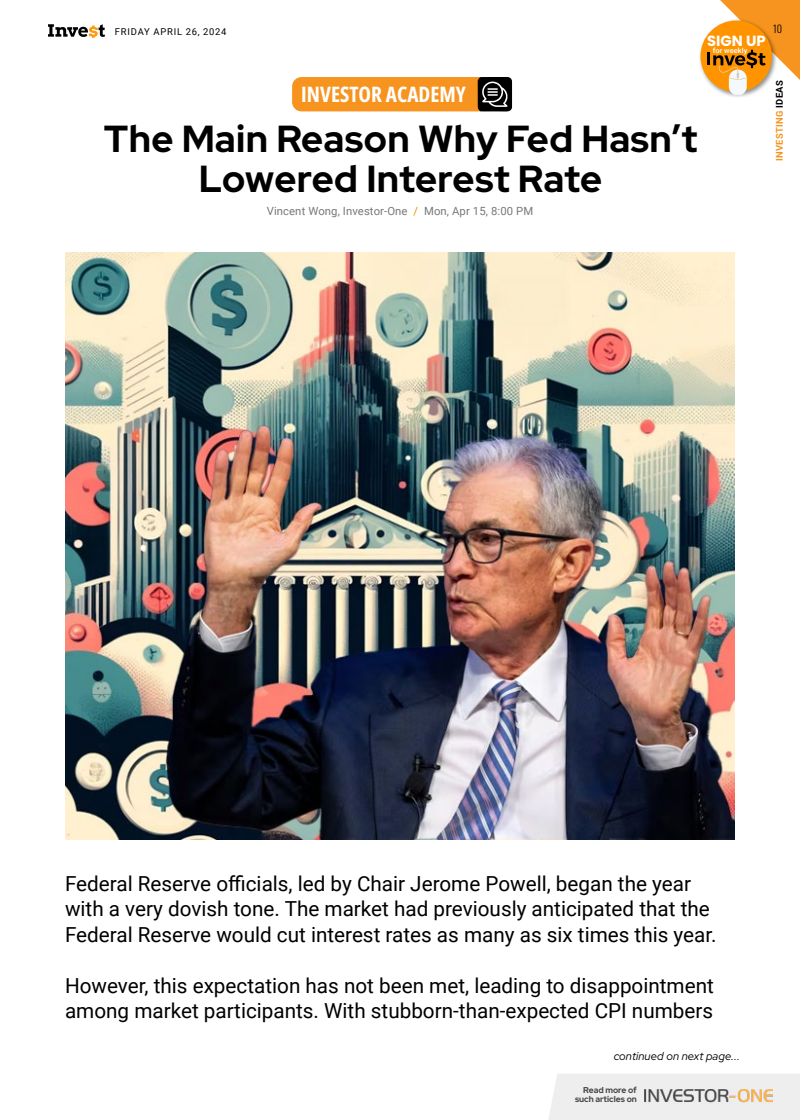
<style>
.page{position:relative;width:800px;height:1120px;background:#fff}
.page>*{position:absolute;margin:0;border:0;box-sizing:border-box;transform-origin:0 0}
.t1{font:700 37.6px/39.5px "Red Hat Display";letter-spacing:.005em;color:#000;text-align:center}
.t2{font:700 21.3px "Open Sans Condensed";color:#fff}
.t3{font:20.7px/25.4px "Roboto";color:#000}
.t4{font:700 14.7px "Poppins";color:#fff}
.t5{font:11.3px "Roboto";letter-spacing:.01em;color:#77787b}
.t6{font:italic 11.3px "Red Hat Display";letter-spacing:.01em;color:#000}
.t7{font:300 10.3px "Oswald";color:#000}
.t8{font:9.4px "Roboto";letter-spacing:.085em;color:#000}
.t9{font:700 9.4px "Roboto";letter-spacing:.035em;color:#f7941f}
.t10{font:700 8.5px/8.5px "Red Hat Display";color:#444;text-align:right}
.t11{font:500 7.2px "Roboto";color:#fff;scale:1.05 1}
.s1{color:#f39200}
.s2{color:#000}
</style>
<div class="page">
<svg style="left:48px;top:24px;width:57px;height:14px"></svg>
<div style="left:548px;top:1074px;width:252px;height:46px;background:#eee"></div>
<img style="left:644px;top:1090px;width:128px;height:15px">
<div style="left:698px;top:18px;width:80px;height:81px;background:#000;opacity:.45"></div>
<div style="left:700px;top:21px;width:72px;height:71px;background:#ff9400;border-radius:50%"></div>
<svg style="left:707px;top:0;width:93px;height:95px"></svg>
<svg style="left:292px;top:77px;width:220px;height:35px;background:#d88726"></svg>
<img style="left:65px;top:253px;width:670px;height:587px">
<p class="t8" style="left:115px;top:25px;width:113px">FRIDAY APRIL 26, 2024</p>
<p class="t7" style="left:773px;top:19px;width:11px">10</p>
<p class="t4" style="left:707px;top:32px;width:60px">SIGN UP</p>
<p class="t11" style="left:713px;top:45px;width:34px">for weekly</p>
<p class="t2" style="left:301px;top:79px;width:166px">INVESTOR ACADEMY</p>
<h1 class="t1" style="left:104px;top:118px;width:595px">The Main Reason Why Fed Hasn’t<br>Lowered Interest Rate</h1>
<p class="t5" style="left:267px;top:204px;width:268px">Vincent Wong, Investor-One <span class="s1">/</span> Mon, Apr 15, 8:00 PM</p>
<p class="t9" style="left:773px;top:161px;width:83px;rotate:-90deg">INVESTING <span class="s2">IDEAS</span></p>
<p class="t3" style="left:65px;top:870px;width:653px">Federal Reserve officials, led by Chair Jerome Powell, began the year with a very dovish tone. The market had previously anticipated that the<br>Federal Reserve would cut interest rates as many as six times this year.</p>
<p class="t3" style="left:65px;top:972px;width:650px">However, this expectation has not been met, leading to disappointment among market participants. With stubborn-than-expected CPI numbers</p>
<p class="t6" style="left:614px;top:1049px;width:128px">continued on next page...</p>
<p class="t10" style="left:575px;top:1086px;width:63px">Read more of such articles on</p>
</div>
